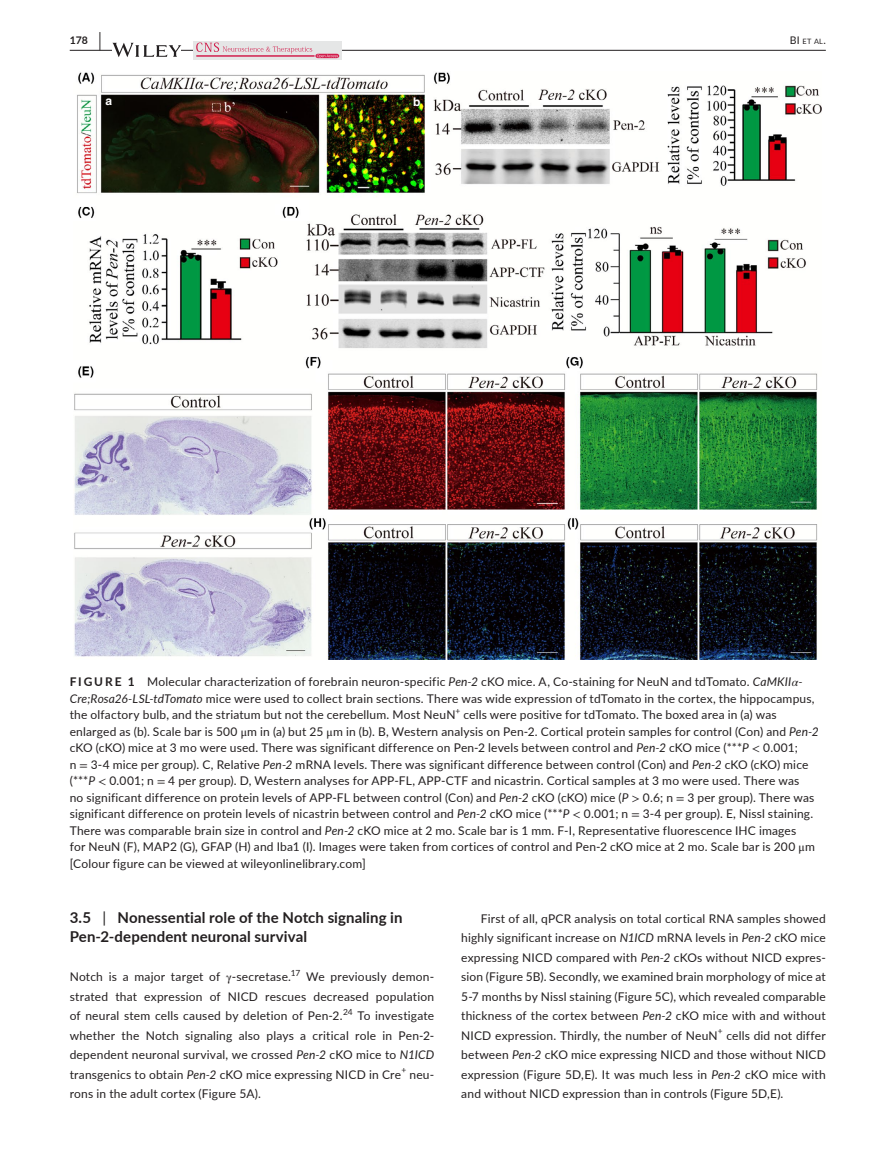
<style>
.page{position:relative;width:893px;height:1174px;background:#fff}
.page>*{position:absolute;margin:0;border:0;box-sizing:border-box;transform-origin:0 0}
.t1{font:700 15px/19.5px "Lato";letter-spacing:.01em;color:#231f20}
.t2{font:12px/19.5px "Lato";letter-spacing:.015em;color:#231f20;text-align:justify}
.t3{font:700 12px "Helvetica";color:#fff}
.t4{font:700 10.5px "Lato";color:#231f20}
.t5{font:8.4px "Lato";color:#231f20}
.t6{font:7.35px "Lato";color:#231f20}
.s1{font-size:19.5px}
.s2{font-size:10.5px}
.s3{font-weight:700}
.s4{font-style:italic}
.s5{font-family:"STIX";font-style:italic}
.s6{font-family:"STIX"}
.s7{font-weight:400}
</style>
<div class="page">
<hr style="left:70px;top:50px;width:756px;height:1px;background:#231f20">
<svg style="left:112px;top:43px;width:69px;height:14px"></svg>
<div style="left:193px;top:41px;width:149px;height:19px;background:#e5e6e6"></div>
<hr style="left:315px;top:54px;width:24px;height:4px;background:#d11c4b;border-radius:2px">
<svg style="left:196px;top:43px;width:142px;height:15px"></svg>
<img style="left:74px;top:72px;width:748px;height:587px">
<p class="t4" style="left:70px;top:33px;width:33px">178 <span class="s1">|</span></p>
<p class="t6" style="left:790px;top:36px;width:37px"><span class="s2">BI</span> et al<span class="s2">.</span></p>
<p class="t3" style="left:105px;top:94px;width:8px">a</p>
<p class="t3" style="left:413px;top:94px;width:9px">b</p>
<p class="t2" style="left:70px;top:673px;width:746px;line-height:16.5px;text-align:left"><span class="s3">FIGURE 1</span> Molecular characterization of forebrain neuron-specific <span class="s4">Pen-2</span> cKO mice. A, Co-staining for NeuN and tdTomato. <span class="s4">CaMKII</span><span class="s5">α</span><span class="s4">-<br>Cre;Rosa26-LSL-tdTomato</span> mice were used to collect brain sections. There was wide expression of tdTomato in the cortex, the hippocampus, the olfactory bulb, and the striatum but not the cerebellum. Most NeuN</p>
<p class="t5" style="left:455px;top:705px;width:6px">+</p>
<p class="t2" style="left:70px;top:706px;width:750px;line-height:16.5px;text-align:left;text-indent:394px">cells were positive for tdTomato. The boxed area in (a) was enlarged as (b). Scale bar is 500 <span class="s6">μ</span>m in (a) but 25 <span class="s6">μ</span>m in (b). B, Western analysis on Pen-2. Cortical protein samples for control (Con) and <span class="s4">Pen-2 </span>cKO (cKO) mice at 3 mo were used. There was significant difference on Pen-2 levels between control and <span class="s4">Pen-2</span> cKO mice (***<span class="s4">P</span> <span class="s6">&lt;</span> 0.001;<br>n <span class="s6">=</span> 3-4 mice per group). C, Relative <span class="s4">Pen-2</span> mRNA levels. There was significant difference between control (Con) and <span class="s4">Pen-2</span> cKO (cKO) mice (***<span class="s4">P</span> <span class="s6">&lt;</span> 0.001; n <span class="s6">=</span> 4 per group). D, Western analyses for APP-FL, APP-CTF and nicastrin. Cortical samples at 3 mo were used. There was<br>no significant difference on protein levels of APP-FL between control (Con) and <span class="s4">Pen-2</span> cKO (cKO) mice (<span class="s4">P</span> <span class="s6">&gt;</span> 0.6; n <span class="s6">=</span> 3 per group). There was significant difference on protein levels of nicastrin between control and <span class="s4">Pen-2</span> cKO mice (***<span class="s4">P</span> <span class="s6">&lt;</span> 0.001; n <span class="s6">=</span> 3-4 per group). E, Nissl staining.<br>There was comparable brain size in control and <span class="s4">Pen-2</span> cKO mice at 2 mo. Scale bar is 1 mm. F-I, Representative fluorescence IHC images<br>for NeuN (F), MAP2 (G), GFAP (H) and Iba1 (I). Images were taken from cortices of control and Pen-2 cKO mice at 2 mo. Scale bar is 200 <span class="s6">μ</span>m [Colour figure can be viewed at wileyonlinelibrary.com]</p>
<p class="t1" style="left:70px;top:906px;width:334px">3.5 <span class="s7">|</span> Nonessential role of the Notch signaling in<br>Pen-2-dependent neuronal survival</p>
<p class="t2" style="left:70px;top:966px;width:366px">Notch is a major target of <span class="s6">γ</span>-secretase.<sup>17</sup> We previously demon&shy;strated that expression of NICD rescues decreased population of neural stem cells caused by deletion of Pen-2.<sup>24</sup> To investigate whether the Notch signaling also plays a critical role in Pen-2- dependent neuronal survival, we crossed <span class="s4">Pen-2</span> cKO mice to <span class="s4">N1ICD </span>transgenics to obtain <span class="s4">Pen-2</span> cKO mice expressing NICD in Cre<sup>+</sup> neu&shy;rons in the adult cortex (Figure 5A).</p>
<p class="t2" style="left:461px;top:908px;width:366px;text-indent:20px">First of all, qPCR analysis on total cortical RNA samples showed highly significant increase on <span class="s4">N1ICD</span> mRNA levels in <span class="s4">Pen-2</span> cKO mice expressing NICD compared with <span class="s4">Pen-2</span> cKOs without NICD expres&shy;sion (Figure 5B). Secondly, we examined brain morphology of mice at 5-7 months by Nissl staining (Figure 5C), which revealed comparable thickness of the cortex between <span class="s4">Pen-2</span> cKO mice with and without NICD expression. Thirdly, the number of NeuN<sup>+</sup> cells did not differ between <span class="s4">Pen-2</span> cKO mice expressing NICD and those without NICD expression (Figure 5D,E). It was much less in <span class="s4">Pen-2</span> cKO mice with and without NICD expression than in controls (Figure 5D,E).</p>
</div>
